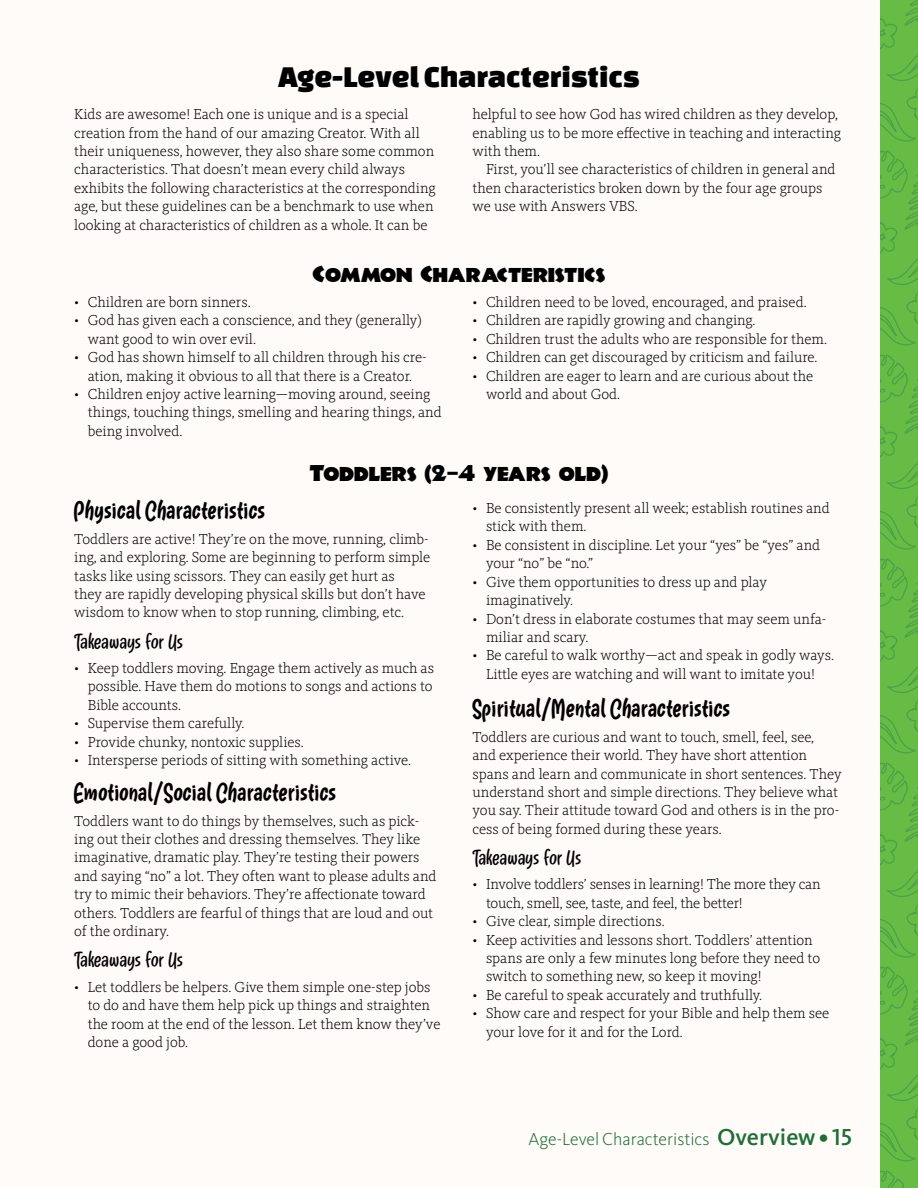
<style>
.page{position:relative;width:918px;height:1188px;background:#fff}
.page>*{position:absolute;margin:0;border:0;box-sizing:border-box;transform-origin:0 0}
.t1{font:31.5px "Changa One";color:#000}
.t2{font:700 24px "Juggler";color:#000}
.t3{font:22.5px "Jungle Fever NF";color:#000}
.t4{font:19.5px "Juggler";color:#000}
.t5{font:300 18px "Kievit OT";color:#1f6e37}
.t6{font:300 15px/18.5px "Kievit Slab OT";color:#000}
.s1{font-weight:500;font-size:24px}
</style>
<div class="page">
<svg style="left:880px;top:0;width:38px;height:1188px;background:#63b945"></svg>
<div style="left:0;top:0;width:879px;height:1188px;background:#fffbf9"></div>
<h1 class="t1" style="left:278px;top:59px;width:363px">Age-Level Characteristics</h1>
<p class="t6" style="left:74px;top:105px;width:363px">Kids are awesome! Each one is unique and is a special creation from the hand of our amazing Creator. With all their uniqueness, however, they also share some common characteristics. That doesn’t mean every child always exhibits the following characteristics at the corresponding age, but these guidelines can be a benchmark to use when looking at characteristics of children as a whole. It can be</p>
<p class="t6" style="left:472px;top:105px;width:370px">helpful to see how God has wired children as they develop, enabling us to be more effective in teaching and interacting with them.</p>
<p class="t6" style="left:472px;top:160px;width:365px;text-indent:14px">First, you’ll see characteristics of children in general and then characteristics broken down by the four age groups we use with Answers VBS.</p>
<h3 class="t3" style="left:313px;top:260px;width:294px">Common Characteristics</h3>
<p class="t6" style="left:74px;top:293px;width:178px">• Children are born sinners.</p>
<p class="t6" style="left:88px;top:311px;width:336px;text-indent:-14px">• God has given each a conscience, and they (generally) want good to win over evil.</p>
<p class="t6" style="left:74px;top:348px;width:354px;text-align:center">• God has shown himself to all children through his cre&shy;ation, making it obvious to all that there is a Creator.</p>
<p class="t6" style="left:88px;top:385px;width:356px;text-indent:-14px">• Children enjoy active learning—moving around, seeing things, touching things, smelling and hearing things, and being involved.</p>
<p class="t6" style="left:472px;top:293px;width:336px">• Children need to be loved, encouraged, and praised.</p>
<p class="t6" style="left:472px;top:311px;width:285px">• Children are rapidly growing and changing.</p>
<p class="t6" style="left:472px;top:330px;width:356px">• Children trust the adults who are responsible for them.</p>
<p class="t6" style="left:472px;top:348px;width:346px">• Children can get discouraged by criticism and failure.</p>
<p class="t6" style="left:486px;top:367px;width:329px;text-indent:-14px">• Children are eager to learn and are curious about the world and about God.</p>
<h3 class="t3" style="left:310px;top:459px;width:300px">Toddlers (2–4 years old)</h3>
<h2 class="t2" style="left:74px;top:495px;width:193px">Physical Characteristics</h2>
<p class="t6" style="left:74px;top:530px;width:357px">Toddlers are active! They’re on the move, running, climb&shy;ing, and exploring. Some are beginning to perform simple tasks like using scissors. They can easily get hurt as<br>they are rapidly developing physical skills but don’t have wisdom to know when to stop running, climbing, etc.</p>
<h3 class="t4" style="left:74px;top:629px;width:111px">Takeaways for Us</h3>
<p class="t6" style="left:88px;top:659px;width:348px;text-align:justify;text-indent:-14px">• Keep toddlers moving. Engage them actively as much as possible. Have them do motions to songs and actions to Bible accounts.</p>
<p class="t6" style="left:74px;top:714px;width:172px">• Supervise them carefully.</p>
<p class="t6" style="left:74px;top:733px;width:231px">• Provide chunky, nontoxic supplies.</p>
<p class="t6" style="left:74px;top:751px;width:338px">• Intersperse periods of sitting with something active.</p>
<h2 class="t2" style="left:74px;top:777px;width:264px">Emotional/Social Characteristics</h2>
<p class="t6" style="left:74px;top:812px;width:364px">Toddlers want to do things by themselves, such as pick&shy;ing out their clothes and dressing themselves. They like imaginative, dramatic play. They’re testing their powers and saying “no” a lot. They often want to please adults and try to mimic their behaviors. They’re affectionate toward others. Toddlers are fearful of things that are loud and out of the ordinary.</p>
<h3 class="t4" style="left:74px;top:947px;width:111px">Takeaways for Us</h3>
<p class="t6" style="left:88px;top:978px;width:354px;text-indent:-14px">• Let toddlers be helpers. Give them simple one-step jobs to do and have them help pick up things and straighten the room at the end of the lesson. Let them know they’ve done a good job.</p>
<p class="t6" style="left:486px;top:499px;width:345px;text-indent:-14px">• Be consistently present all week; establish routines and stick with them.</p>
<p class="t6" style="left:486px;top:536px;width:336px;text-indent:-14px">• Be consistent in discipline. Let your “yes” be “yes” and your “no” be “no.”</p>
<p class="t6" style="left:486px;top:573px;width:282px;text-indent:-14px">• Give them opportunities to dress up and play imaginatively.</p>
<p class="t6" style="left:486px;top:610px;width:342px;text-indent:-14px">• Don’t dress in elaborate costumes that may seem unfa&shy;miliar and scary.</p>
<p class="t6" style="left:472px;top:646px;width:363px;text-align:center">• Be careful to walk worthy—act and speak in godly ways.<br>Little eyes are watching and will want to imitate you!</p>
<h2 class="t2" style="left:472px;top:693px;width:260px">Spiritual/Mental Characteristics</h2>
<p class="t6" style="left:472px;top:728px;width:371px">Toddlers are curious and want to touch, smell, feel, see, and experience their world. They have short attention spans and learn and communicate in short sentences. They understand short and simple directions. They believe what you say. Their attitude toward God and others is in the pro&shy;cess of being formed during these years.</p>
<h3 class="t4" style="left:472px;top:845px;width:111px">Takeaways for Us</h3>
<p class="t6" style="left:486px;top:875px;width:336px;text-indent:-14px">• Involve toddlers’ senses in learning! The more they can touch, smell, see, taste, and feel, the better!</p>
<p class="t6" style="left:472px;top:912px;width:194px">• Give clear, simple directions.</p>
<p class="t6" style="left:486px;top:931px;width:336px;text-indent:-14px">• Keep activities and lessons short. Toddlers’ attention spans are only a few minutes long before they need to switch to something new, so keep it moving!</p>
<p class="t6" style="left:472px;top:986px;width:291px">• Be careful to speak accurately and truthfully.</p>
<p class="t6" style="left:486px;top:1004px;width:345px;text-indent:-14px">• Show care and respect for your Bible and help them see your love for it and for the Lord.</p>
<p class="t5" style="left:529px;top:1129px;width:325px">Age-Level Characteristics <span class="s1">Overview• 15</span></p>
</div>
